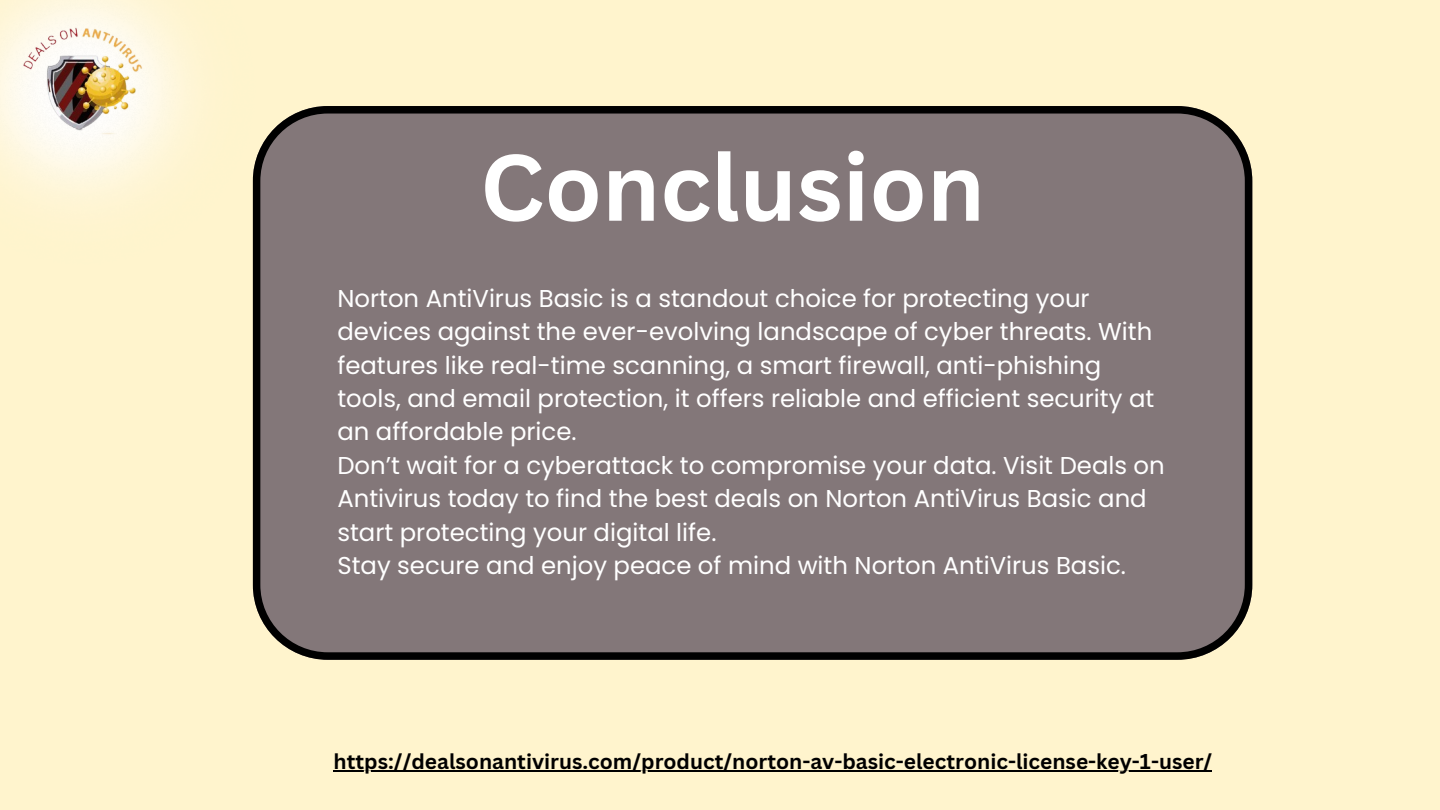
<style>
.page{position:relative;width:1440px;height:810px;background:#fff4cd}
.page>*{position:absolute;margin:0;border:0;box-sizing:border-box;transform-origin:0 0}
.t1{font:700 92px "Canva Sans";color:#fff}
.t2{font:24.4px/33.4px "Poppins";color:#fff}
.t3{font:700 20.9px "Canva Sans";color:#000}
</style>
<div class="page">
<div style="left:253px;top:106px;width:999px;height:554px;background:#837779"></div>
<img style="left:0;top:0;width:263px;height:275px">
<img style="left:16px;top:16px;width:130px;height:130px">
<hr style="left:334px;top:771px;width:878px;height:1px;background:#000">
<h1 class="t1" style="left:480px;top:122px;width:506px">Conclusion</h1>
<p class="t2" style="left:337px;top:282px;width:829px">Norton AntiVirus Basic is a standout choice for protecting your devices against the ever-evolving landscape of cyber threats. With features like real-time scanning, a smart firewall, anti-phishing tools, and email protection, it offers reliable and efficient security at an affordable price.<br>Don’t wait for a cyberattack to compromise your data. Visit Deals on Antivirus today to find the best deals on Norton AntiVirus Basic and start protecting your digital life.<br>Stay secure and enjoy peace of mind with Norton AntiVirus Basic.</p>
<p class="t3" style="left:334px;top:747px;width:880px">https://dealsonantivirus.com/product/norton-av-basic-electronic-license-key-1-user/</p>
</div>
